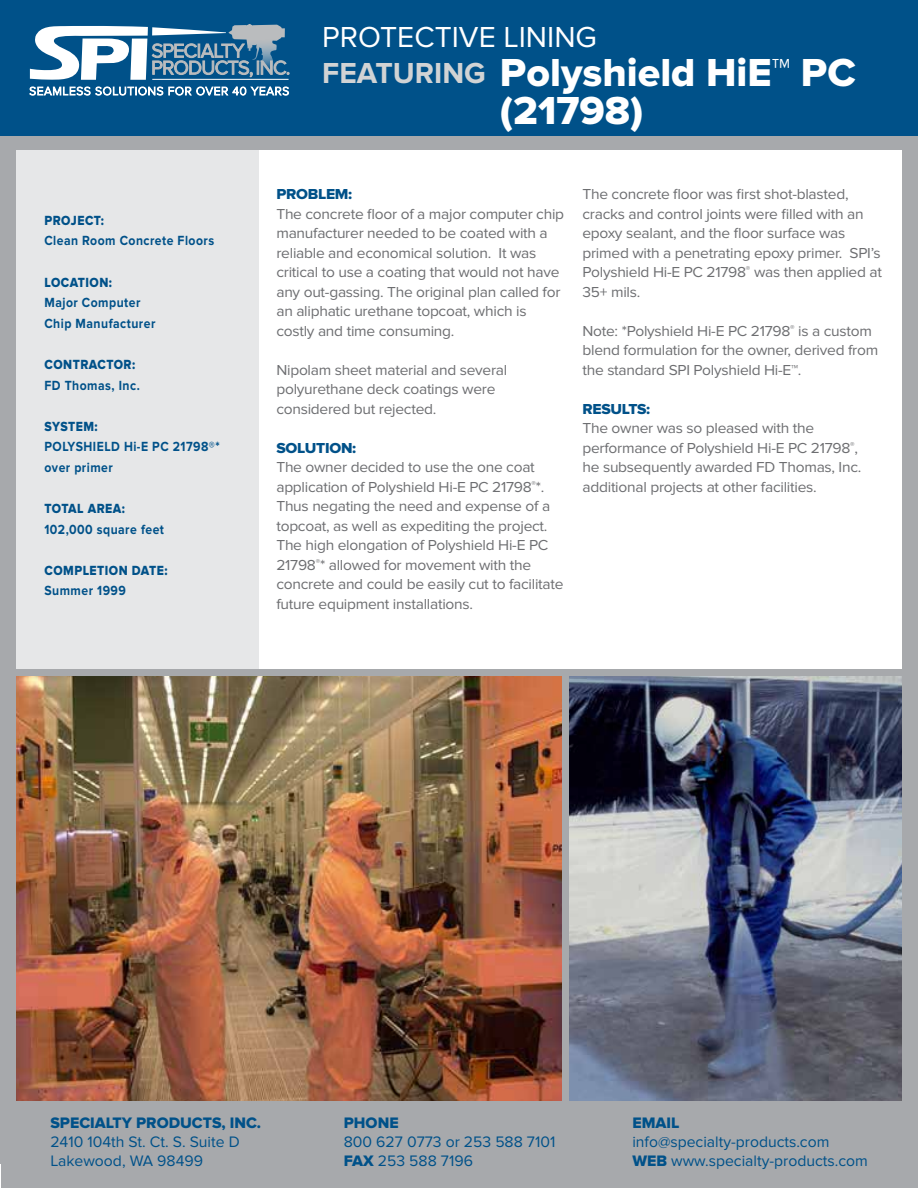
<style>
.page{position:relative;width:918px;height:1188px;background:#fff}
.page>*{position:absolute;margin:0;border:0;box-sizing:border-box;transform-origin:0 0}
.t1{font:40.5px/37.8px "Proxima Nova Extrabld";color:#fff}
.t2{font:30px "Proxima Nova";color:#fff}
.t3{font:700 30px "Proxima Nova";color:#d1d3d4}
.t4{font:15.75px/19.2px "Proxima Nova";color:#005189}
.t5{font:15.75px "Proxima Nova Extrabld";color:#005189}
.t6{font:15px/19.5px "Proxima Nova";letter-spacing:-.015em;color:#6d6e71;scale:1.04 1}
.t7{font:15px "Proxima Nova Extrabld";letter-spacing:-.015em;color:#005189;scale:1.04 1}
.t8{font:700 13.8px/20.5px "Proxima Nova";letter-spacing:.04em;color:#005189;scale:.89 1}
.t9{font:13.8px "Proxima Nova Extrabld";letter-spacing:.04em;color:#005189;scale:.89 1}
.s1{font-family:"Proxima Nova Extrabld"}
</style>
<div class="page">
<div style="left:15px;top:149px;width:244px;height:521px;background:#e6e7e8"></div>
<img style="left:15px;top:676px;width:547px;height:426px">
<img style="left:568px;top:676px;width:335px;height:426px">
<div style="left:562px;top:672px;width:6px;height:432px;background:#a7a9ac"></div>
<div style="left:4px;top:670px;width:914px;height:6px;background:#a7a9ac"></div>
<div style="left:0;top:128px;width:15px;height:1036px;background:#a7a9ac"></div>
<div style="left:903px;top:93px;width:15px;height:1037px;background:#a7a9ac"></div>
<div style="left:0;top:14px;width:918px;height:135px;background:#a7a9ac"></div>
<div style="left:0;top:0;width:918px;height:135px;background:#005189"></div>
<svg style="left:29px;top:24px;width:260px;height:72px"></svg>
<hr style="left:152px;top:79px;width:137px;height:1px;background:#fff">
<div style="left:1px;top:1102px;width:917px;height:86px;background:#a7a9ac"></div>
<p class="t9" style="left:44px;top:212px;width:69px">PROJECT:</p>
<p class="t8" style="left:44px;top:231px;width:192px">Clean Room Concrete Floors</p>
<p class="t9" style="left:44px;top:274px;width:78px">LOCATION:</p>
<p class="t8" style="left:44px;top:293px;width:126px">Major Computer<br>Chip Manufacturer</p>
<p class="t9" style="left:44px;top:356px;width:104px">CONTRACTOR:</p>
<p class="t8" style="left:44px;top:375px;width:109px">FD Thomas, Inc.</p>
<p class="t9" style="left:44px;top:418px;width:61px">SYSTEM:</p>
<p class="t8" style="left:44px;top:437px;width:198px">POLYSHIELD Hi-E PC 21798®* over primer</p>
<p class="t9" style="left:44px;top:500px;width:92px">TOTAL AREA:</p>
<p class="t8" style="left:44px;top:519px;width:136px">102,000 square feet</p>
<p class="t9" style="left:44px;top:562px;width:140px">COMPLETION DATE:</p>
<p class="t8" style="left:44px;top:581px;width:93px">Summer 1999</p>
<h2 class="t2" style="left:322px;top:20px;width:276px">PROTECTIVE LINING</h2>
<h2 class="t3" style="left:322px;top:56px;width:165px">FEATURING</h2>
<h1 class="t1" style="left:500px;top:55px;width:357px">Polyshield HiE™ PC (21798)</h1>
<p class="t7" style="left:276px;top:186px;width:75px">PROBLEM:</p>
<p class="t6" style="left:276px;top:204px;width:278px">The concrete floor of a major computer chip manufacturer needed to be coated with a reliable and economical solution. It was critical to use a coating that would not have any out-gassing. The original plan called for an aliphatic urethane topcoat, which is costly and time consuming.</p>
<p class="t6" style="left:276px;top:360px;width:224px">Nipolam sheet material and several polyurethane deck coatings were considered but rejected.</p>
<p class="t7" style="left:276px;top:439px;width:78px">SOLUTION:</p>
<p class="t6" style="left:276px;top:458px;width:278px">The owner decided to use the one coat application of Polyshield Hi-E PC 21798<sup>®</sup>*.<br>Thus negating the need and expense of a topcoat, as well as expediting the project.<br>The high elongation of Polyshield Hi-E PC 21798<sup>®</sup>* allowed for movement with the concrete and could be easily cut to facilitate future equipment installations.</p>
<p class="t6" style="left:583px;top:185px;width:289px">The concrete floor was first shot-blasted, cracks and control joints were filled with an epoxy sealant, and the floor surface was primed with a penetrating epoxy primer. SPI’s Polyshield Hi-E PC 21798<sup>®</sup> was then applied at 35+ mils.</p>
<p class="t6" style="left:582px;top:321px;width:286px">Note: *Polyshield Hi-E PC 21798<sup>®</sup> is a custom blend formulation for the owner, derived from the standard SPI Polyshield Hi-E™.</p>
<p class="t7" style="left:582px;top:400px;width:67px">RESULTS:</p>
<p class="t6" style="left:582px;top:419px;width:270px">The owner was so pleased with the performance of Polyshield Hi-E PC 21798<sup>®</sup>, he subsequently awarded FD Thomas, Inc. additional projects at other facilities.</p>
<p class="t5" style="left:50px;top:1113px;width:212px">SPECIALTY PRODUCTS, INC.</p>
<p class="t4" style="left:50px;top:1132px;width:191px">2410 104th St. Ct. S. Suite D<br>Lakewood, WA 98499</p>
<p class="t5" style="left:344px;top:1113px;width:56px">PHONE</p>
<p class="t4" style="left:344px;top:1132px;width:213px">800 627 0773 or 253 588 7101<br><span class="s1">FAX</span> 253 588 7196</p>
<p class="t5" style="left:632px;top:1113px;width:48px">EMAIL</p>
<p class="t4" style="left:632px;top:1132px;width:237px">info@specialty-products.com<br><span class="s1">WEB</span> www.specialty-products.com</p>
</div>
